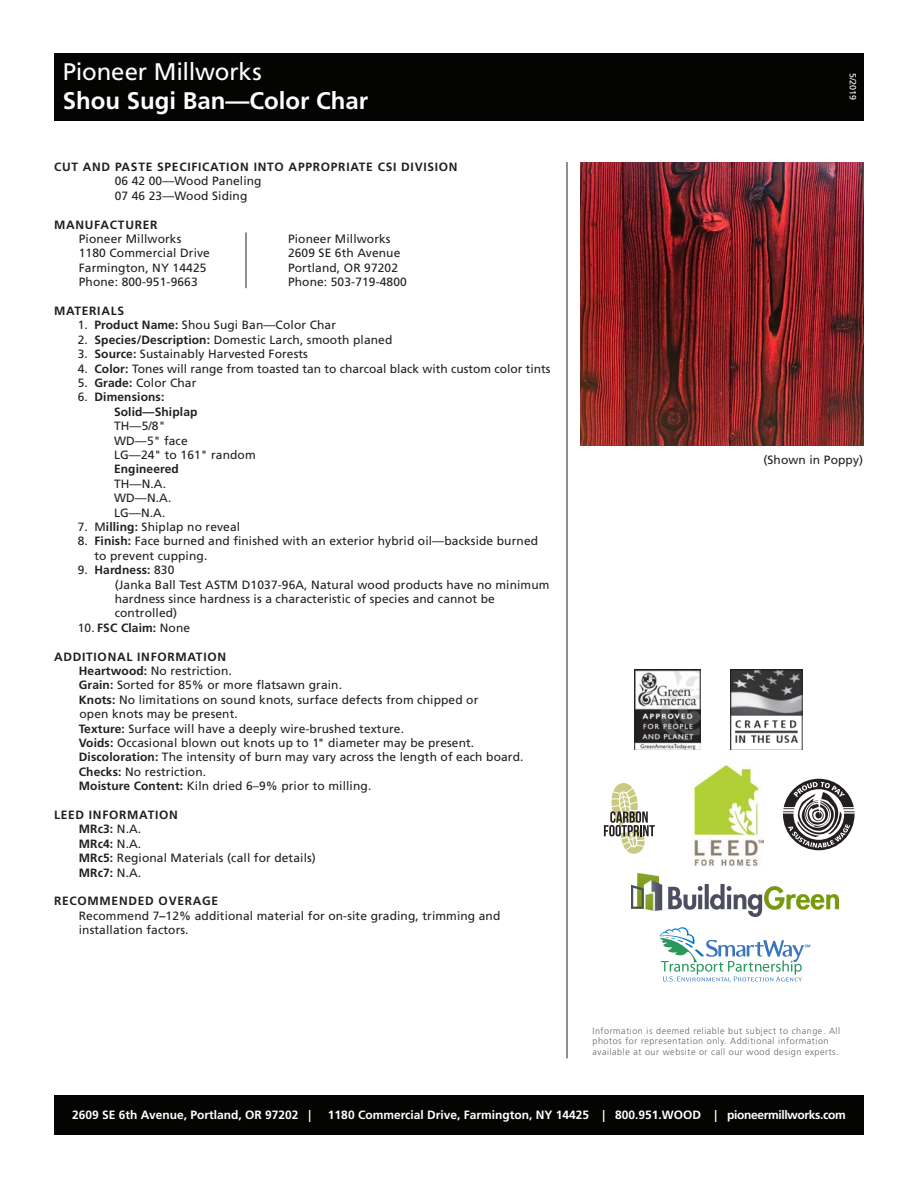
<style>
.page{position:relative;width:918px;height:1188px;background:#fff}
.page>*{position:absolute;margin:0;border:0;box-sizing:border-box;transform-origin:0 0}
.t1{font:700 24px "Frutiger LT Std";color:#fff}
.Heading_style{font:24px "Frutiger LT Std";letter-spacing:-.01em;color:#fff}
.Spec_Copy_Indent{font:12px/14.4px "Frutiger LT Std";letter-spacing:.01em;color:#231f20}
.Spec_Copy_Indent_2{font:12px/14.4px "Frutiger LT Std";letter-spacing:.01em;color:#231f20}
.Address_Copy_Indent{font:12px "Frutiger LT Std";letter-spacing:.01em;color:#231f20}
.Heading_style-2{font:700 12px "Frutiger LT Std";color:#fff}
.Spec_Header{font:700 12px "Frutiger LT Std";letter-spacing:.06em;color:#231f20}
.Description{font:700 12px "Frutiger LT Std";letter-spacing:.06em;color:#231f20}
.CSI_Division{font:12px "Frutiger LT Std";letter-spacing:.01em;color:#231f20}
.Spec_Copy_Indent-2{font:700 12px "Frutiger LT Std";letter-spacing:.01em;color:#231f20}
.Description-2{font:700 12px "Frutiger LT Std";letter-spacing:.01em;color:#231f20}
.Disclaimer{font:300 9px/10.8px "Frutiger LT Std";letter-spacing:.06em;color:#636366}
.t2{font:9px "Frutiger LT Std";color:#fff}
.s1{font-weight:700}
.s2{font-weight:400}
</style>
<div class="page">
<div style="left:54px;top:1095px;width:810px;height:40px;background:#040503"></div>
<div style="left:54px;top:53px;width:810px;height:68px;background:#040503"></div>
<img style="left:580px;top:162px;width:284px;height:284px">
<hr style="left:567px;top:162px;width:1px;height:896px;background:#231f20">
<hr style="left:246px;top:232px;width:1px;height:56px;background:#231f20">
<img style="left:634px;top:670px;width:67px;height:80px">
<img style="left:730px;top:670px;width:73px;height:80px">
<svg style="left:604px;top:783px;width:51px;height:71px"></svg>
<img style="left:631px;top:874px;width:207px;height:42px">
<img style="left:693px;top:761px;width:71px;height:105px">
<svg style="left:659px;top:927px;width:151px;height:55px"></svg>
<svg style="left:783px;top:779px;width:72px;height:71px"></svg>
<p class="Heading_style" style="left:63px;top:58px;width:200px">Pioneer Millworks</p>
<p class="t1" style="left:63px;top:87px;width:307px">Shou Sugi Ban—Color Char</p>
<p class="Description" style="left:54px;top:160px;width:405px">CUT AND PASTE SPECIFICATION INTO APPROPRIATE CSI DIVISION</p>
<p class="CSI_Division" style="left:115px;top:174px;width:148px">06 42 00—Wood Paneling</p>
<p class="CSI_Division" style="left:115px;top:189px;width:134px">07 46 23—Wood Siding</p>
<p class="Description" style="left:54px;top:217px;width:105px">MANUFACTURER</p>
<p class="Address_Copy_Indent" style="left:79px;top:232px;width:104px">Pioneer Millworks</p>
<p class="Address_Copy_Indent" style="left:288px;top:232px;width:104px">Pioneer Millworks</p>
<p class="Address_Copy_Indent" style="left:79px;top:246px;width:133px">1180 Commercial Drive</p>
<p class="Address_Copy_Indent" style="left:288px;top:246px;width:114px">2609 SE 6th Avenue</p>
<p class="Address_Copy_Indent" style="left:79px;top:261px;width:129px">Farmington, NY 14425</p>
<p class="Address_Copy_Indent" style="left:288px;top:261px;width:112px">Portland, OR 97202</p>
<p class="Address_Copy_Indent" style="left:79px;top:275px;width:120px">Phone: 800-951-9663</p>
<p class="Address_Copy_Indent" style="left:288px;top:275px;width:120px">Phone: 503-719-4800</p>
<p class="Spec_Header" style="left:54px;top:304px;width:72px">MATERIALS</p>
<p class="Spec_Copy_Indent_2" style="left:78px;top:318px;width:260px">1. <span class="s1">Product Name:</span> Shou Sugi Ban—Color Char</p>
<p class="Spec_Copy_Indent_2" style="left:78px;top:332px;width:316px">2. <span class="s1">Species/Description:</span> Domestic Larch, smooth planed</p>
<p class="Spec_Copy_Indent_2" style="left:78px;top:347px;width:232px">3. <span class="s1">Source:</span> Sustainably Harvested Forests</p>
<p class="Spec_Copy_Indent_2" style="left:78px;top:361px;width:474px">4. <span class="s1">Color:</span> Tones will range from toasted tan to charcoal black with custom color tints</p>
<p class="Spec_Copy_Indent_2" style="left:78px;top:376px;width:120px">5. <span class="s1">Grade:</span> Color Char</p>
<p class="Description-2" style="left:78px;top:390px;width:88px"><span class="s2">6.</span> Dimensions:</p>
<p class="Spec_Copy_Indent-2" style="left:114px;top:405px;width:85px">Solid—Shiplap</p>
<p class="Spec_Copy_Indent" style="left:114px;top:419px;width:53px">TH—5/8"</p>
<p class="Spec_Copy_Indent" style="left:114px;top:433px;width:75px">WD—5" face</p>
<p class="Spec_Copy_Indent" style="left:114px;top:448px;width:143px">LG—24" to 161" random</p>
<p class="Spec_Copy_Indent-2" style="left:114px;top:462px;width:66px">Engineered</p>
<p class="Spec_Copy_Indent" style="left:114px;top:476px;width:54px">TH—N.A.</p>
<p class="Spec_Copy_Indent" style="left:114px;top:491px;width:59px">WD—N.A.</p>
<p class="Spec_Copy_Indent" style="left:114px;top:505px;width:53px">LG—N.A.</p>
<p class="Spec_Copy_Indent_2" style="left:78px;top:520px;width:164px">7. M<span class="s1">illing:</span> Shiplap no reveal</p>
<p class="Spec_Copy_Indent_2" style="left:94px;top:534px;width:445px;text-indent:-17px">8. <span class="s1">Finish:</span> Face burned and finished with an exterior hybrid oil—backside burned to prevent cupping.</p>
<p class="Description-2" style="left:78px;top:563px;width:98px"><span class="s2">9.</span> Hardness: <span class="s2">830</span></p>
<p class="Spec_Copy_Indent_2" style="left:115px;top:577px;width:436px">(Janka Ball Test ASTM D1037-96A, Natural wood products have no minimum hardness since hardness is a characteristic of species and cannot be controlled)</p>
<p class="Description-2" style="left:78px;top:621px;width:114px"><span class="s2">10.</span> FSC Claim: <span class="s2">None</span></p>
<p class="Spec_Header" style="left:54px;top:649px;width:174px">ADDITIONAL INFORMATION</p>
<p class="Spec_Copy_Indent" style="left:79px;top:664px;width:155px"><span class="s1">Heartwood:</span> No restriction.</p>
<p class="Spec_Copy_Indent" style="left:79px;top:678px;width:265px"><span class="s1">Grain:</span> Sorted for 85% or more flatsawn grain.</p>
<p class="Spec_Copy_Indent" style="left:79px;top:692px;width:401px"><span class="s1">Knots:</span> No limitations on sound knots, surface defects from chipped or open knots may be present.</p>
<p class="Spec_Copy_Indent" style="left:79px;top:721px;width:327px"><span class="s1">Texture:</span> Surface will have a deeply wire-brushed texture.</p>
<p class="Spec_Copy_Indent" style="left:79px;top:736px;width:397px"><span class="s1">Voids:</span> Occasional blown out knots up to 1" diameter may be present.</p>
<p class="Spec_Copy_Indent" style="left:79px;top:750px;width:446px"><span class="s1">Discoloration:</span> The intensity of burn may vary across the length of each board.</p>
<p class="Spec_Copy_Indent" style="left:79px;top:764px;width:129px"><span class="s1">Checks:</span> No restriction.</p>
<p class="Spec_Copy_Indent" style="left:79px;top:779px;width:294px"><span class="s1">Moisture Content:</span> Kiln dried 6–9% prior to milling.</p>
<p class="Spec_Header" style="left:54px;top:808px;width:125px">LEED INFORMATION</p>
<p class="Spec_Copy_Indent-2" style="left:79px;top:822px;width:64px">MRc3: <span class="s2">N.A.</span></p>
<p class="Spec_Copy_Indent-2" style="left:79px;top:837px;width:64px">MRc4: <span class="s2">N.A.</span></p>
<p class="Spec_Copy_Indent" style="left:79px;top:851px;width:239px"><span class="s1">MRc5:</span> Regional Materials (call for details)</p>
<p class="Spec_Copy_Indent-2" style="left:79px;top:865px;width:64px">MRc7: <span class="s2">N.A.</span></p>
<p class="Spec_Header" style="left:54px;top:894px;width:166px">RECOMMENDED OVERAGE</p>
<p class="Spec_Copy_Indent" style="left:79px;top:908px;width:423px">Recommend 7<span class="s1">–</span>12% additional material for on-site grading, trimming and installation factors.</p>
<p class="t2" style="left:858px;top:73px;width:29px;rotate:90deg">5/2019</p>
<p class="CSI_Division" style="left:763px;top:452px;width:101px">(Shown in Poppy)</p>
<p class="Disclaimer" style="left:593px;top:1025px;width:249px">Information is deemed reliable but subject to change. All photos for representation only. Additional information available at our website or call our wood design experts.</p>
<p class="Heading_style-2" style="left:72px;top:1107px;width:241px">2609 SE 6th Avenue, Portland, OR 97202 |</p>
<p class="Heading_style-2" style="left:328px;top:1107px;width:519px">1180 Commercial Drive, Farmington, NY 14425 | 800.951.WOOD | pioneermillworks.com</p>
</div>
